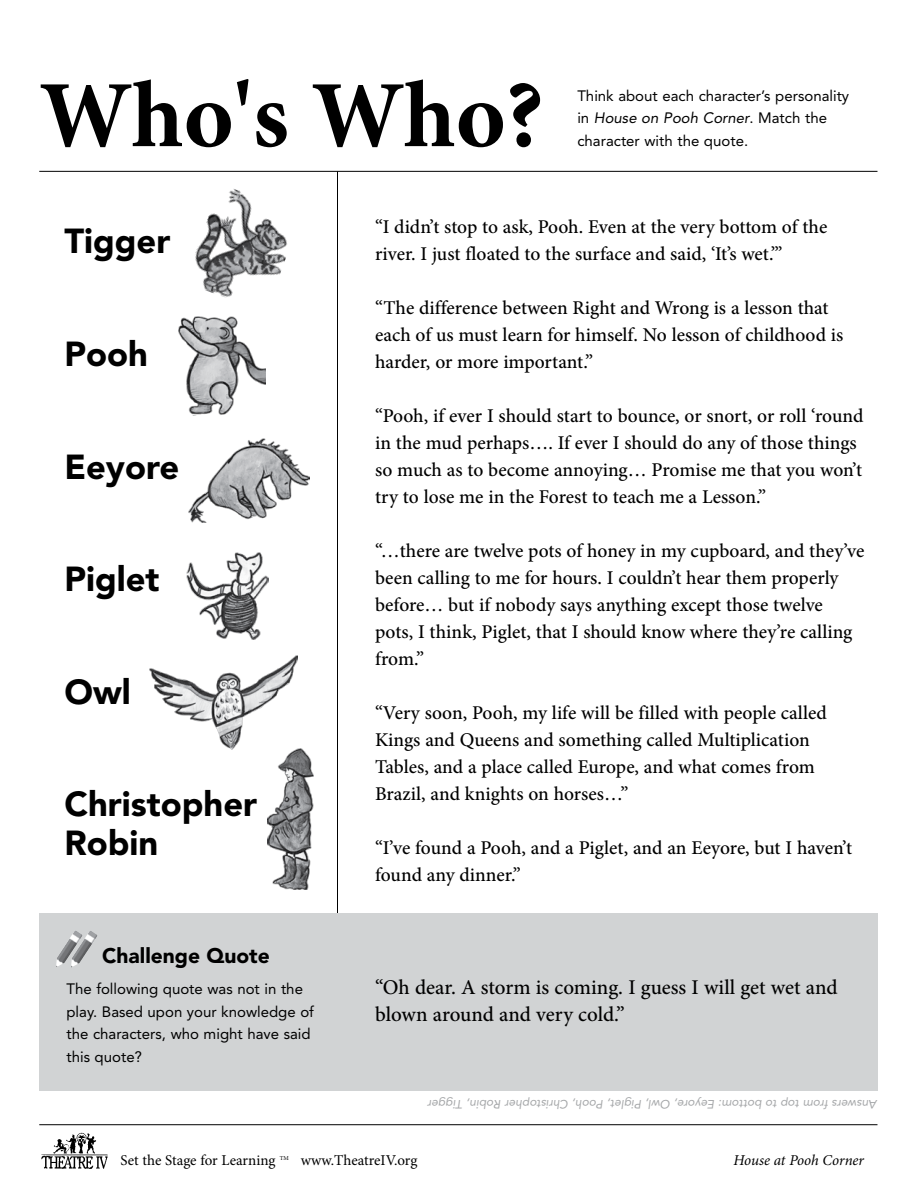
<style>
.page{position:relative;width:918px;height:1188px;background:#fff}
.page>*{position:absolute;margin:0;border:0;box-sizing:border-box;transform-origin:0 0}
.t1{font:700 94.95px "Minion Pro";letter-spacing:-.005em;color:#000}
.t2{font:900 34.5px/39px "Avenir LT Std";color:#000}
.t3{font:500 21px/27px "Minion Pro";letter-spacing:-.005em;color:#000}
.t4{font:900 21px "Avenir LT Std";color:#000}
.t5{font:500 19.5px/27px "Minion Pro";color:#000}
.t6{font:15px/22.5px "Avenir LT Std";color:#000}
.t7{font:15px "Minion Pro";color:#000}
.t8{font:italic 15px "Minion Pro";letter-spacing:-.005em;color:#000}
.t9{font:italic 12px "Avenir LT Std";color:#a5a7a9}
.t10{font:6px "Minion Pro";color:#000}
.s1{font-style:italic}
</style>
<div class="page">
<hr style="left:39px;top:1124px;width:838px;height:1px;background:#000">
<img style="left:41px;top:1132px;width:67px;height:37px">
<hr style="left:39px;top:171px;width:838px;height:1px;background:#000">
<hr style="left:337px;top:171px;width:1px;height:746px;background:#000">
<div style="left:39px;top:913px;width:839px;height:177px;background:#d1d3d4"></div>
<img style="left:68px;top:931px;width:30px;height:10px">
<img style="left:195px;top:189px;width:92px;height:109px">
<img style="left:178px;top:316px;width:87px;height:99px">
<img style="left:188px;top:438px;width:121px;height:84px">
<img style="left:186px;top:552px;width:83px;height:88px">
<img style="left:149px;top:655px;width:148px;height:95px">
<img style="left:267px;top:748px;width:46px;height:141px">
<h1 class="t1" style="left:39px;top:49px;width:506px">Who's Who?</h1>
<p class="t6" style="left:577px;top:84px;width:273px">Think about each character’s personality in <span class="s1">House on Pooh Corner</span>. Match the character with the quote.</p>
<h2 class="t2" style="left:64px;top:222px;width:108px">Tigger</h2>
<h2 class="t2" style="left:64px;top:334px;width:85px">Pooh</h2>
<h2 class="t2" style="left:64px;top:447px;width:116px">Eeyore</h2>
<h2 class="t2" style="left:64px;top:559px;width:97px">Piglet</h2>
<h2 class="t2" style="left:64px;top:672px;width:68px">Owl</h2>
<h2 class="t2" style="left:64px;top:784px;width:194px">Christopher<br>Robin</h2>
<p class="t4" style="left:102px;top:943px;width:169px">Challenge Quote</p>
<p class="t6" style="left:66px;top:978px;width:249px">The following quote was not in the play. Based upon your knowledge of the characters, who might have said this quote?</p>
<p class="t5" style="left:375px;top:214px;width:454px">“I didn’t stop to ask, Pooh. Even at the very bottom of the river. I just floated to the surface and said, ‘It’s wet.’”</p>
<p class="t5" style="left:375px;top:295px;width:470px">“The difference between Right and Wrong is a lesson that each of us must learn for himself. No lesson of childhood is harder, or more important.”</p>
<p class="t5" style="left:375px;top:403px;width:490px">“Pooh, if ever I should start to bounce, or snort, or roll ‘round in the mud perhaps…. If ever I should do any of those things so much as to become annoying… Promise me that you won’t try to lose me in the Forest to teach me a Lesson.”</p>
<p class="t5" style="left:375px;top:538px;width:491px">“…there are twelve pots of honey in my cupboard, and they’ve been calling to me for hours. I couldn’t hear them properly before… but if nobody says anything except those twelve pots, I think, Piglet, that I should know where they’re calling from.”</p>
<p class="t5" style="left:375px;top:700px;width:453px">“Very soon, Pooh, my life will be filled with people called Kings and Queens and something called Multiplication Tables, and a place called Europe, and what comes from Brazil, and knights on horses…”</p>
<p class="t5" style="left:375px;top:835px;width:479px">“I’ve found a Pooh, and a Piglet, and an Eeyore, but I haven’t found any dinner.”</p>
<p class="t3" style="left:375px;top:974px;width:464px">“Oh dear. A storm is coming. I guess I will get wet and blown around and very cold.”</p>
<p class="t9" style="left:878px;top:1111px;width:451px;rotate:-180deg">Answers from top to bottom: Eeyore, Owl, Piglet, Pooh, Christopher Robin, Tigger</p>
<p class="t7" style="left:121px;top:1150px;width:157px">Set the Stage for Learning</p>
<p class="t10" style="left:280px;top:1154px;width:11px">TM</p>
<p class="t7" style="left:301px;top:1150px;width:118px">www.TheatreIV.org</p>
<p class="t8" style="left:733px;top:1150px;width:132px">House at Pooh Corner</p>
</div>
